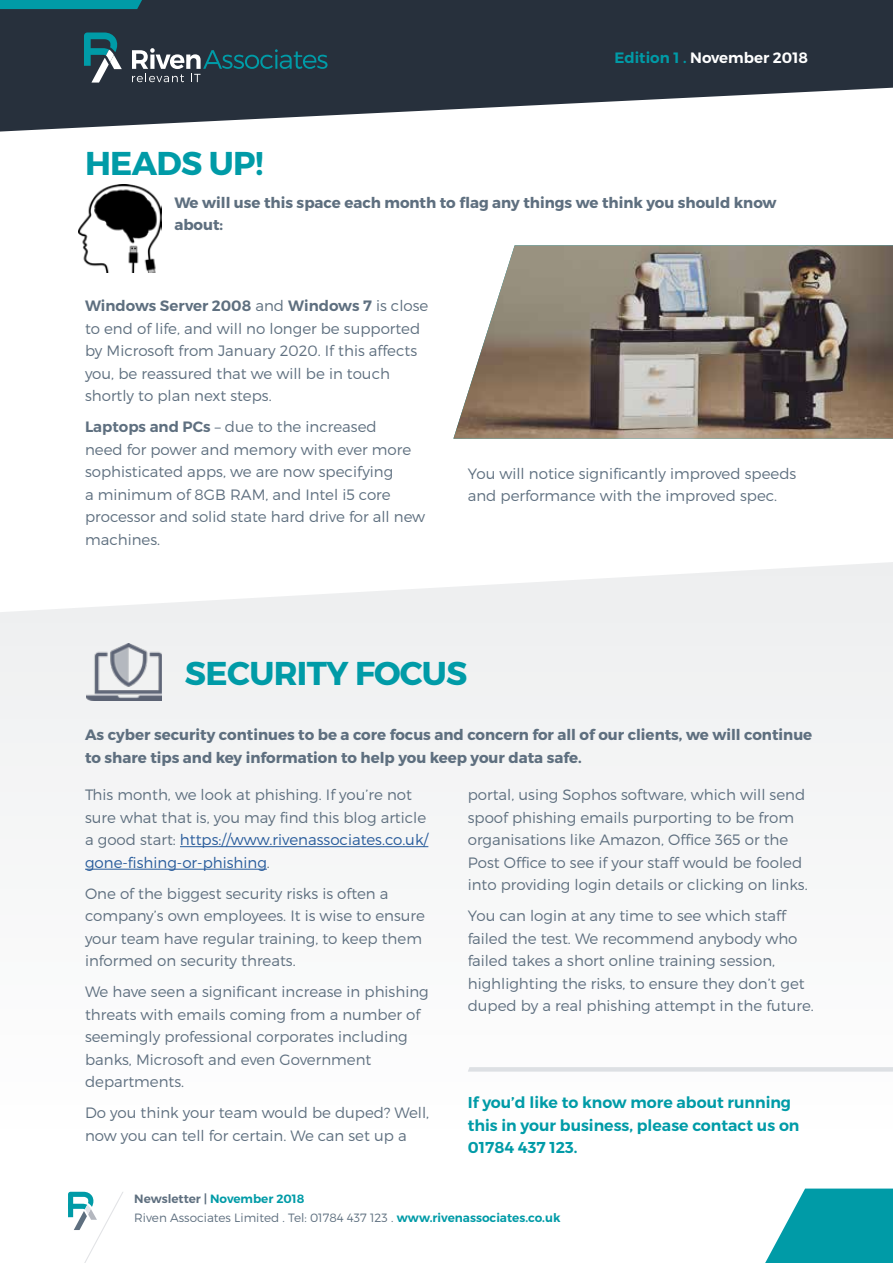
<style>
.page{position:relative;width:893px;height:1263px;background:#fff}
.page>*{position:absolute;margin:0;border:0;box-sizing:border-box;transform-origin:0 0}
.t1{font:700 33px "Montserrat";letter-spacing:-.02em;color:#009ba7}
.t2{font:600 15.75px/22.5px "Montserrat";color:#009ba7}
.t3{font:300 15px/22.5px "Montserrat";color:#5e6f7f}
.t4{font:700 15px/22.5px "Montserrat";color:#5e6f7f}
.t5{font:600 15px "Montserrat";color:#fff}
.t6{font:300 12px/19px "Montserrat";color:#5e6f7f}
.s1{color:#009ba7}
.s2{font-weight:600}
.s3{color:#275b9b}
.s4{font-weight:600;color:#009ba7}
</style>
<div class="page">
<svg style="left:765px;top:1188px;width:128px;height:75px"></svg>
<svg style="left:68px;top:1192px;width:55px;height:71px"></svg>
<div style="left:0;top:562px;width:893px;height:510px;background:#f6f6f7"></div>
<svg style="left:0;top:0;width:893px;height:132px;fill:#27303c"></svg>
<svg style="left:84px;top:32px;width:38px;height:51px;background:#3c6d78"></svg>
<svg style="left:132px;top:48px;width:196px;height:34px;background:#3b525d"></svg>
<img style="left:453px;top:245px;width:440px;height:194px">
<img style="left:78px;top:184px;width:84px;height:88px">
<hr style="left:180px;top:846px;width:248px;height:1px;background:#275b9b">
<hr style="left:85px;top:869px;width:182px;height:1px;background:#275b9b">
<hr style="left:468px;top:1067px;width:425px;height:4px;background:#dde0e4">
<svg style="left:0;top:0;width:153px;height:9px"></svg>
<img style="left:87px;top:644px;width:75px;height:57px">
<h1 class="t1" style="left:85px;top:143px;width:180px">HEADS UP!</h1>
<p class="t5" style="left:614px;top:48px;width:195px"><span class="s1">Edition 1 .</span> November 2018</p>
<p class="t4" style="left:174px;top:191px;width:604px">We will use this space each month to flag any things we think you should know about:</p>
<p class="t3" style="left:85px;top:294px;width:345px"><span class="s2">Windows Server 2008</span> and <span class="s2">Windows 7</span> is close to end of life, and will no longer be supported by Microsoft from January 2020. If this affects you, be reassured that we will be in touch shortly to plan next steps.</p>
<p class="t3" style="left:85px;top:415px;width:342px"><span class="s2">Laptops and PCs</span> – due to the increased<br>need for power and memory with ever more sophisticated apps, we are now specifying<br>a minimum of 8GB RAM, and Intel i5 core processor and solid state hard drive for all new machines.</p>
<p class="t3" style="left:468px;top:462px;width:330px">You will notice significantly improved speeds and performance with the improved spec.</p>
<h1 class="t1" style="left:185px;top:653px;width:284px">SECURITY FOCUS</h1>
<p class="t4" style="left:85px;top:724px;width:729px">As cyber security continues to be a core focus and concern for all of our clients, we will continue to share tips and key information to help you keep your data safe.</p>
<p class="t3" style="left:85px;top:783px;width:345px">This month, we look at phishing. If you’re not sure what that is, you may find this blog article a good start: <span class="s3">https://www.rivenassociates.co.uk/ gone-fishing-or-phishing</span>.</p>
<p class="t3" style="left:85px;top:882px;width:341px">One of the biggest security risks is often a company’s own employees. It is wise to ensure your team have regular training, to keep them informed on security threats.</p>
<p class="t3" style="left:85px;top:980px;width:345px">We have seen a significant increase in phishing threats with emails coming from a number of seemingly professional corporates including banks, Microsoft and even Government departments.</p>
<p class="t3" style="left:85px;top:1101px;width:346px">Do you think your team would be duped? Well, now you can tell for certain. We can set up a</p>
<p class="t3" style="left:468px;top:783px;width:341px">portal, using Sophos software, which will send spoof phishing emails purporting to be from organisations like Amazon, Office 365 or the Post Office to see if your staff would be fooled into providing login details or clicking on links.</p>
<p class="t3" style="left:468px;top:904px;width:348px">You can login at any time to see which staff failed the test. We recommend anybody who failed takes a short online training session, highlighting the risks, to ensure they don’t get duped by a real phishing attempt in the future.</p>
<p class="t2" style="left:468px;top:1091px;width:333px">If you’d like to know more about running this in your business, please contact us on<br>01784 437 123.</p>
<p class="t6" style="left:134px;top:1189px;width:428px"><span class="s2">Newsletter |</span> <span class="s4">November 2018<br></span>Riven Associates Limited . Tel: 01784 437 123 . <span class="s4">www.rivenassociates.co.uk</span></p>
</div>
